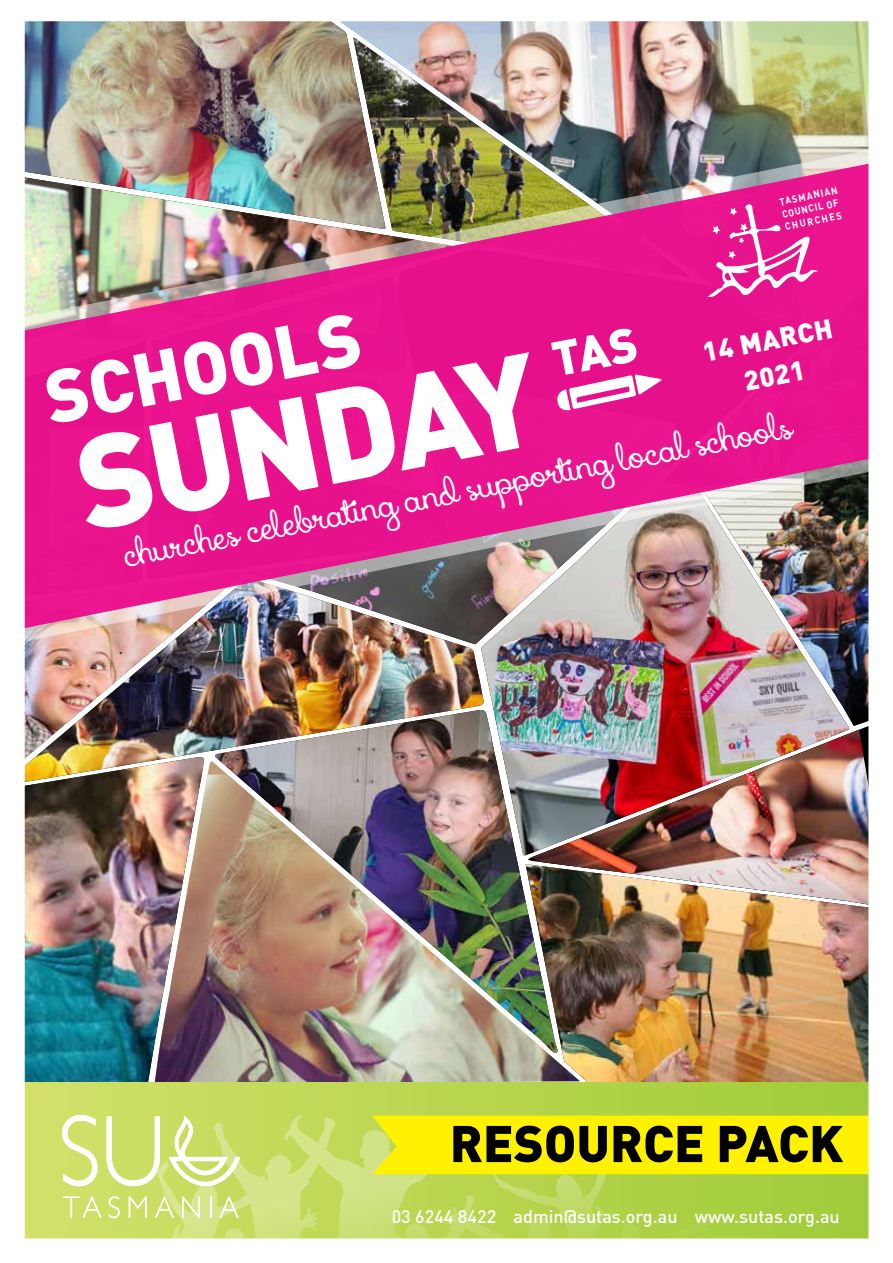
<style>
.page{position:relative;width:893px;height:1263px;background:#fff}
.page>*{position:absolute;margin:0;border:0;box-sizing:border-box;transform-origin:0 0}
.t1{font:900 129.3px "DIN Pro";color:#fff}
.t2{font:900 73.65px "DIN Pro";color:#fff}
.t3{font:900 50.85px "DIN Pro";color:#000}
.t4{font:33.6px "Xiomara";color:#fff}
.t5{font:900 27px/36px "DIN Pro";color:#fff;text-align:center}
.t6{font:500 18px "DIN Pro";color:#fff}
.t7{font:700 10.2px/12.8px "DIN Pro";color:#fff;scale:.9 1}
</style>
<div class="page">
<img style="left:24px;top:21px;width:845px;height:1218px">
<svg style="left:551px;top:202px;width:113px;height:209px;background:#e52b93"></svg>
<p class="t7" style="left:778px;top:195px;width:67px;rotate:-12deg">TASMANIAN<br>COUNCIL OF<br>CHURCHES</p>
<h2 class="t2" style="left:36px;top:349px;width:322px;rotate:-11deg">SCHOOLS</h2>
<h3 class="t5" style="left:699px;top:334px;width:133px;rotate:-11deg">14 MARCH<br>2021</h3>
<h1 class="t1" style="left:62px;top:400px;width:469px;rotate:-11deg">SUNDAY</h1>
<h3 class="t4" style="left:121px;top:536px;width:681px;rotate:-11deg">churches celebrating and supporting local schools</h3>
<h3 class="t3" style="left:450px;top:1109px;width:395px">RESOURCE PACK</h3>
<p class="t6" style="left:392px;top:1204px;width:450px">03 6244 8422 admin@sutas.org.au www.sutas.org.au</p>
</div>
